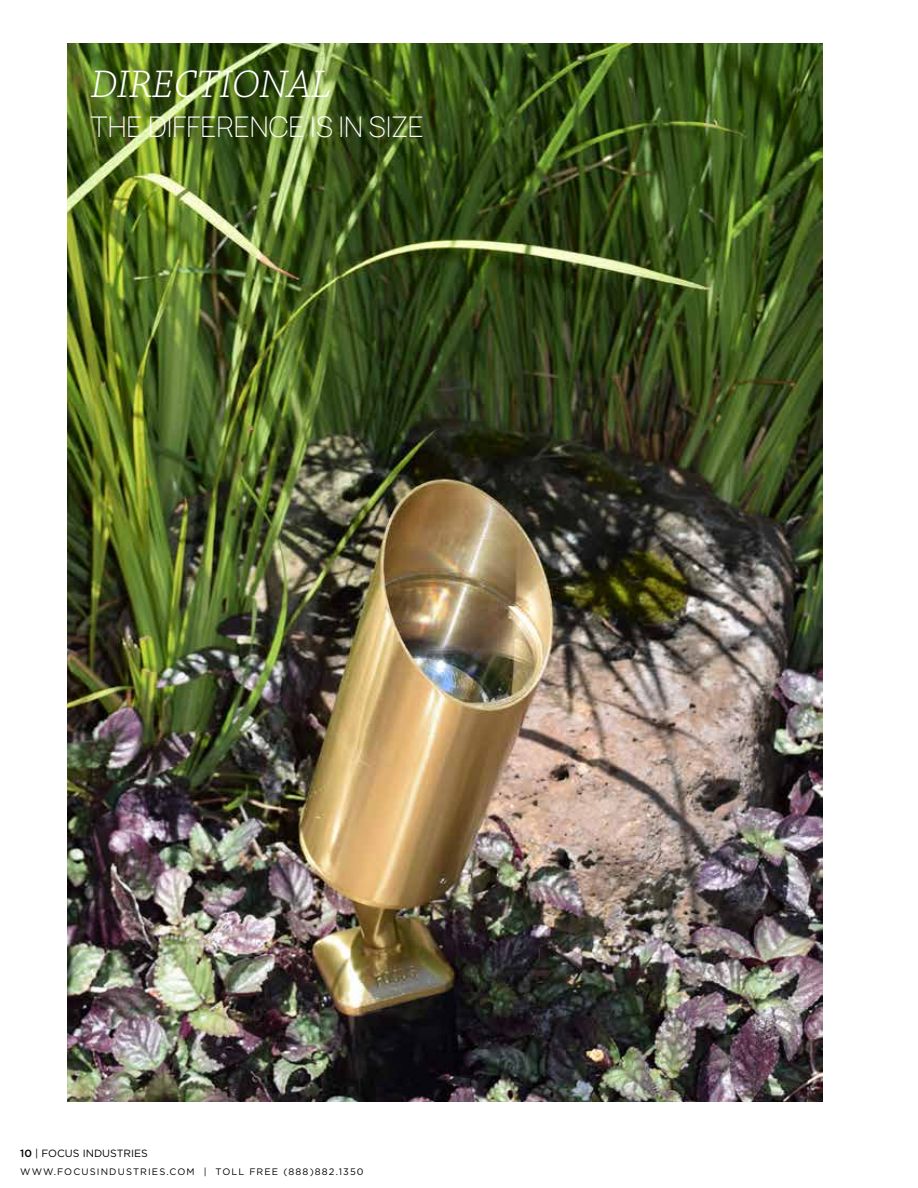
<style>
.page{position:relative;width:918px;height:1188px;background:#fff}
.page>*{position:absolute;margin:0;border:0;box-sizing:border-box;transform-origin:0 0}
.t1{font:italic 300 40.5px "Chaparral Pro";color:#fff}
.t2{font:200 28.5px "Manrope";color:#fff}
.t3{font:10.5px "Gotham";color:#000}
.t4{font:9.45px "Gotham";letter-spacing:.12em;color:#000}
.s1{font-weight:500}
</style>
<div class="page">
<img style="left:68px;top:43px;width:755px;height:1058px">
<h1 class="t1" style="left:91px;top:63px;width:242px">DIRECTIONAL</h1>
<h2 class="t2" style="left:91px;top:111px;width:334px">THE DIFFERENCE IS IN SIZE</h2>
<p class="t3" style="left:20px;top:1147px;width:129px"><span class="s1">10</span> | FOCUS INDUSTRIES</p>
<p class="t4" style="left:20px;top:1166px;width:345px">WWW.FOCUSINDUSTRIES.COM | TOLL FREE (888)882.1350</p>
</div>
